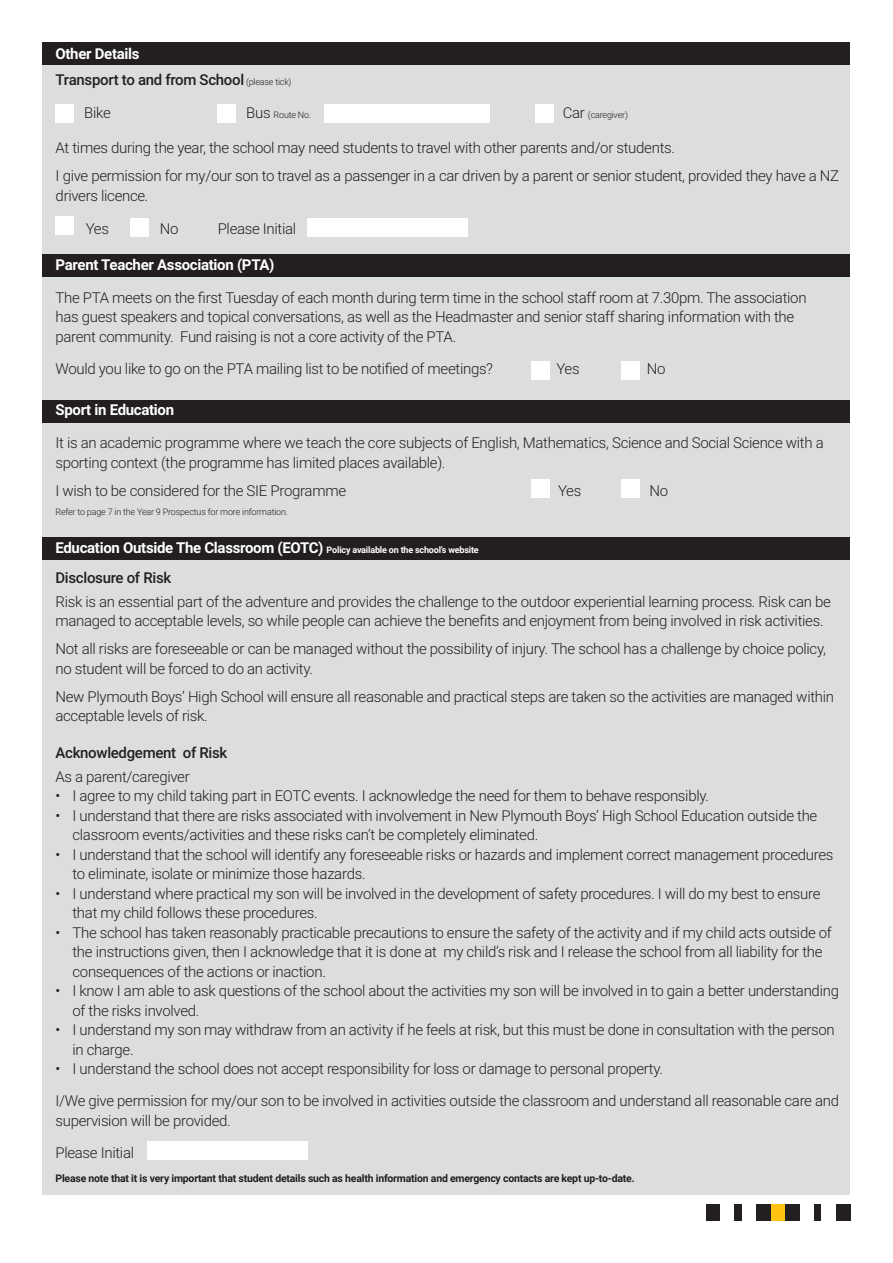
<style>
.page{position:relative;width:893px;height:1263px;background:#fff}
.page>*{position:absolute;margin:0;border:0;box-sizing:border-box;transform-origin:0 0}
.Paragraph_Style_1{font:300 15px/19.5px "Roboto";letter-spacing:-.02em;color:#231f20}
.t1{font:500 15px "Roboto";letter-spacing:-.02em;color:#231f20}
.t2{font:700 15px "Roboto";letter-spacing:-.02em;color:#fff}
.t3{font:700 10.5px "Roboto";letter-spacing:-.02em;color:#231f20}
.t4{font:300 9px "Roboto";letter-spacing:-.02em;color:#231f20}
.t5{font:700 9px "Roboto";letter-spacing:-.02em;color:#fff}
.s1{font-weight:300;font-size:9px}
.s2{font-size:15px}
</style>
<div class="page">
<div style="left:706px;top:1204px;width:14px;height:16px;background:#231f20"></div>
<div style="left:735px;top:1204px;width:7px;height:16px;background:#231f20"></div>
<div style="left:771px;top:1204px;width:14px;height:16px;background:#fec210"></div>
<div style="left:756px;top:1204px;width:15px;height:16px;background:#231f20"></div>
<div style="left:785px;top:1204px;width:15px;height:16px;background:#231f20"></div>
<div style="left:814px;top:1204px;width:7px;height:16px;background:#231f20"></div>
<div style="left:836px;top:1204px;width:14px;height:16px;background:#231f20"></div>
<div style="left:43px;top:43px;width:807px;height:1152px;background:#dcdddf"></div>
<div style="left:43px;top:43px;width:807px;height:22px;background:#231f20"></div>
<div style="left:56px;top:105px;width:18px;height:18px;background:#fff"></div>
<div style="left:217px;top:105px;width:18px;height:18px;background:#fff"></div>
<div style="left:536px;top:105px;width:18px;height:18px;background:#fff"></div>
<div style="left:324px;top:105px;width:165px;height:18px;background:#fff"></div>
<div style="left:43px;top:538px;width:807px;height:22px;background:#231f20"></div>
<div style="left:43px;top:254px;width:807px;height:22px;background:#231f20"></div>
<div style="left:531px;top:362px;width:19px;height:18px;background:#fff"></div>
<div style="left:621px;top:362px;width:18px;height:18px;background:#fff"></div>
<div style="left:147px;top:1142px;width:160px;height:18px;background:#fff"></div>
<div style="left:56px;top:217px;width:18px;height:18px;background:#fff"></div>
<div style="left:131px;top:218px;width:18px;height:18px;background:#fff"></div>
<div style="left:308px;top:218px;width:160px;height:18px;background:#fff"></div>
<div style="left:43px;top:400px;width:807px;height:22px;background:#231f20"></div>
<div style="left:531px;top:479px;width:19px;height:18px;background:#fff"></div>
<div style="left:621px;top:479px;width:18px;height:18px;background:#fff"></div>
<p class="t2" style="left:55px;top:43px;width:86px">Other Details</p>
<p class="t1" style="left:56px;top:69px;width:237px">Transport to and from School <span class="s1">(please tick)</span></p>
<p class="Paragraph_Style_1" style="left:84px;top:102px;width:28px">Bike</p>
<p class="t4" style="left:246px;top:109px;width:67px"><span class="s2">Bus</span> Route No.</p>
<p class="t4" style="left:563px;top:109px;width:67px"><span class="s2">Car</span> (caregiver)</p>
<p class="Paragraph_Style_1" style="left:56px;top:138px;width:621px">At times during the year, the school may need students to travel with other parents and/or students.</p>
<p class="Paragraph_Style_1" style="left:56px;top:166px;width:785px">I give permission for my/our son to travel as a passenger in a car driven by a parent or senior student, provided they have a NZ drivers licence.</p>
<p class="Paragraph_Style_1" style="left:86px;top:218px;width:25px">Yes</p>
<p class="Paragraph_Style_1" style="left:160px;top:218px;width:20px">No</p>
<p class="Paragraph_Style_1" style="left:218px;top:218px;width:80px">Please Initial</p>
<p class="t2" style="left:55px;top:254px;width:221px">Parent Teacher Association (PTA)</p>
<p class="Paragraph_Style_1" style="left:55px;top:287px;width:753px">The PTA meets on the first Tuesday of each month during term time in the school staff room at 7.30pm. The association has guest speakers and topical conversations, as well as the Headmaster and senior staff sharing information with the parent community. Fund raising is not a core activity of the PTA.</p>
<p class="Paragraph_Style_1" style="left:55px;top:358px;width:439px">Would you like to go on the PTA mailing list to be notified of meetings?</p>
<p class="Paragraph_Style_1" style="left:556px;top:358px;width:25px">Yes</p>
<p class="Paragraph_Style_1" style="left:647px;top:358px;width:20px">No</p>
<p class="t2" style="left:55px;top:400px;width:120px">Sport in Education</p>
<p class="Paragraph_Style_1" style="left:55px;top:433px;width:770px">It is an academic programme where we teach the core subjects of English, Mathematics, Science and Social Science with a sporting context (the programme has limited places available).</p>
<p class="Paragraph_Style_1" style="left:55px;top:480px;width:292px">I wish to be considered for the SIE Programme</p>
<p class="Paragraph_Style_1" style="left:558px;top:480px;width:25px">Yes</p>
<p class="Paragraph_Style_1" style="left:649px;top:480px;width:20px">No</p>
<p class="t4" style="left:55px;top:506px;width:234px">Refer to page 7 in the Year 9 Prospectus for more information.</p>
<p class="t5" style="left:55px;top:544px;width:425px"><span class="s2">Education Outside The Classroom (EOTC)</span> Policy available on the school’s website</p>
<p class="t1" style="left:55px;top:567px;width:117px">Disclosure of Risk</p>
<p class="Paragraph_Style_1" style="left:55px;top:591px;width:777px">Risk is an essential part of the adventure and provides the challenge to the outdoor experiential learning process. Risk can be managed to acceptable levels, so while people can achieve the benefits and enjoyment from being involved in risk activities.</p>
<p class="Paragraph_Style_1" style="left:55px;top:639px;width:772px">Not all risks are foreseeable or can be managed without the possibility of injury. The school has a challenge by choice policy, no student will be forced to do an activity.</p>
<p class="Paragraph_Style_1" style="left:55px;top:686px;width:780px">New Plymouth Boys’ High School will ensure all reasonable and practical steps are taken so the activities are managed within acceptable levels of risk.</p>
<p class="t1" style="left:55px;top:742px;width:173px">Acknowledgement of Risk</p>
<p class="Paragraph_Style_1" style="left:55px;top:766px;width:136px">As a parent/caregiver</p>
<p class="Paragraph_Style_1" style="left:55px;top:785px;width:655px">• I agree to my child taking part in EOTC events. I acknowledge the need for them to behave responsibly.</p>
<p class="Paragraph_Style_1" style="left:72px;top:805px;width:746px;text-indent:-17px">• I understand that there are risks associated with involvement in New Plymouth Boys’ High School Education outside the classroom events/activities and these risks can’t be completely eliminated.</p>
<p class="Paragraph_Style_1" style="left:72px;top:844px;width:762px;text-indent:-17px">• I understand that the school will identify any foreseeable risks or hazards and implement correct management procedures to eliminate, isolate or minimize those hazards.</p>
<p class="Paragraph_Style_1" style="left:72px;top:883px;width:749px;text-indent:-17px">• I understand where practical my son will be involved in the development of safety procedures. I will do my best to ensure that my child follows these procedures.</p>
<p class="Paragraph_Style_1" style="left:72px;top:922px;width:761px;text-indent:-17px">• The school has taken reasonably practicable precautions to ensure the safety of the activity and if my child acts outside of the instructions given, then I acknowledge that it is done at my child’s risk and I release the school from all liability for the consequences of the actions or inaction.</p>
<p class="Paragraph_Style_1" style="left:72px;top:980px;width:768px;text-indent:-17px">• I know I am able to ask questions of the school about the activities my son will be involved in to gain a better understanding of the risks involved.</p>
<p class="Paragraph_Style_1" style="left:72px;top:1019px;width:764px;text-indent:-17px">• I understand my son may withdraw from an activity if he feels at risk, but this must be done in consultation with the person in charge.</p>
<p class="Paragraph_Style_1" style="left:55px;top:1058px;width:609px">• I understand the school does not accept responsibility for loss or damage to personal property.</p>
<p class="Paragraph_Style_1" style="left:55px;top:1091px;width:785px">I/We give permission for my/our son to be involved in activities outside the classroom and understand all reasonable care and supervision will be provided.</p>
<p class="Paragraph_Style_1" style="left:55px;top:1142px;width:80px">Please Initial</p>
<p class="t3" style="left:55px;top:1171px;width:581px">Please note that it is very important that student details such as health information and emergency contacts are kept up-to-date.</p>
</div>
